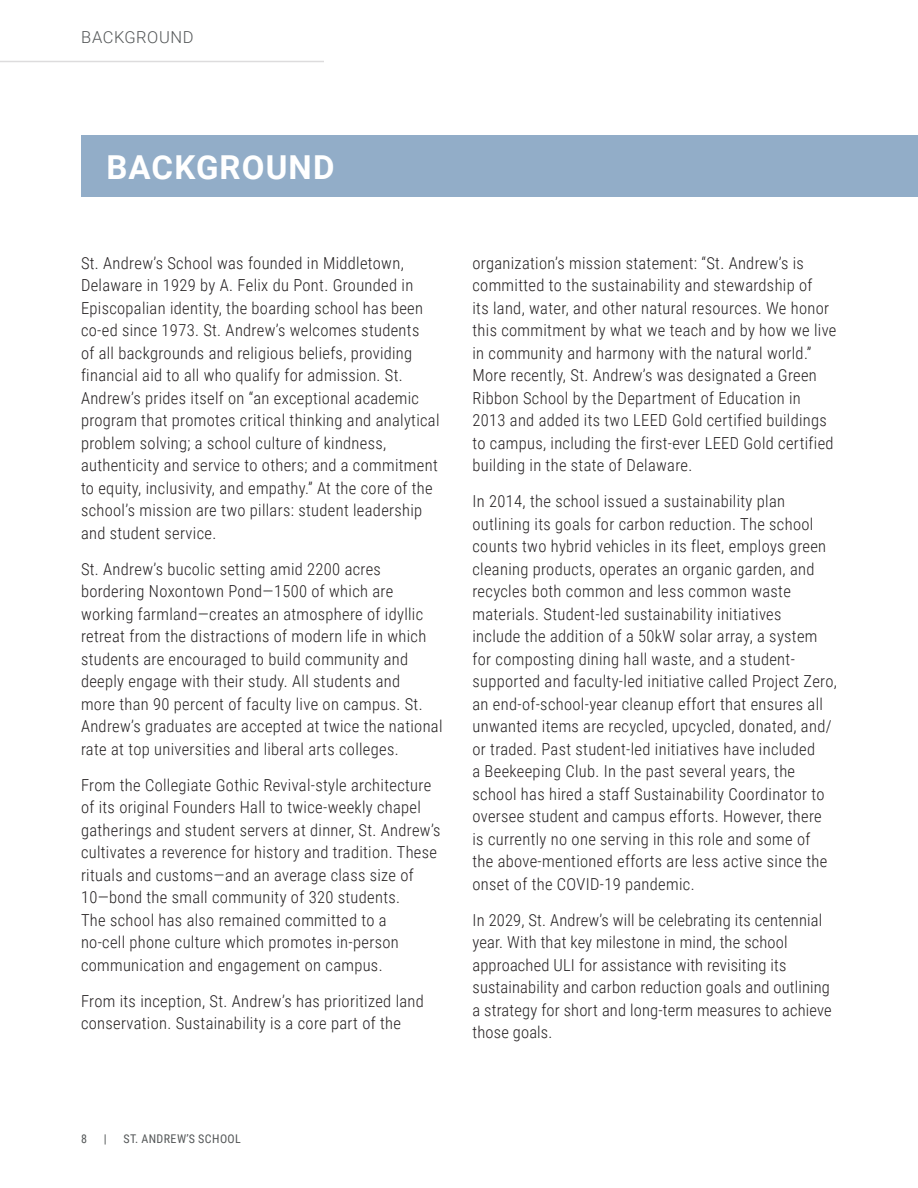
<style>
.page{position:relative;width:918px;height:1188px;background:#fff}
.page>*{position:absolute;margin:0;border:0;box-sizing:border-box;transform-origin:0 0}
.t1{font:700 33px "Roboto";letter-spacing:.035em;color:#fff}
.BODY_TXT{font:300 16.5px/22.5px "Roboto Condensed";letter-spacing:.02em;color:#231f20}
.Section_Heading{font:300 16.5px "Roboto";letter-spacing:.035em;color:#545758}
.t2{font:12px "Roboto Condensed";letter-spacing:.035em;color:#545758}
</style>
<div class="page">
<div style="left:81px;top:136px;width:837px;height:61px;background:#92adc8"></div>
<hr style="left:0;top:61px;width:324px;height:1px;background:#dddcdd">
<p class="Section_Heading" style="left:81px;top:26px;width:114px">BACKGROUND</p>
<h1 class="t1" style="left:106px;top:144px;width:230px">BACKGROUND</h1>
<p class="BODY_TXT" style="left:81px;top:251px;width:360px">St. Andrew’s School was founded in Middletown, Delaware in 1929 by A. Felix du Pont. Grounded in Episcopalian identity, the boarding school has been co-ed since 1973. St. Andrew’s welcomes students<br>of all backgrounds and religious beliefs, providing financial aid to all who qualify for admission. St.<br>Andrew’s prides itself on “an exceptional academic program that promotes critical thinking and analytical problem solving; a school culture of kindness, authenticity and service to others; and a commitment to equity, inclusivity, and empathy.” At the core of the school’s mission are two pillars: student leadership and student service.</p>
<p class="BODY_TXT" style="left:81px;top:557px;width:363px">St. Andrew’s bucolic setting amid 2200 acres bordering Noxontown Pond—1500 of which are working farmland—creates an atmosphere of idyllic retreat from the distractions of modern life in which students are encouraged to build community and deeply engage with their study. All students and<br>more than 90 percent of faculty live on campus. St.<br>Andrew’s graduates are accepted at twice the national rate at top universities and liberal arts colleges.</p>
<p class="BODY_TXT" style="left:81px;top:773px;width:361px">From the Collegiate Gothic Revival-style architecture of its original Founders Hall to twice-weekly chapel gatherings and student servers at dinner, St. Andrew’s cultivates a reverence for history and tradition. These rituals and customs—and an average class size of 10—bond the small community of 320 students.<br>The school has also remained committed to a<br>no-cell phone culture which promotes in-person communication and engagement on campus.</p>
<p class="BODY_TXT" style="left:81px;top:989px;width:344px">From its inception, St. Andrew’s has prioritized land conservation. Sustainability is a core part of the</p>
<p class="BODY_TXT" style="left:472px;top:251px;width:366px">organization’s mission statement: “St. Andrew’s is committed to the sustainability and stewardship of<br>its land, water, and other natural resources. We honor this commitment by what we teach and by how we live in community and harmony with the natural world.” More recently, St. Andrew’s was designated a Green Ribbon School by the Department of Education in 2013 and added its two LEED Gold certified buildings to campus, including the first-ever LEED Gold certified building in the state of Delaware.</p>
<p class="BODY_TXT" style="left:472px;top:490px;width:366px">In 2014, the school issued a sustainability plan outlining its goals for carbon reduction. The school counts two hybrid vehicles in its fleet, employs green cleaning products, operates an organic garden, and recycles both common and less common waste materials. Student-led sustainability initiatives<br>include the addition of a 50kW solar array, a system for composting dining hall waste, and a student&shy;supported and faculty-led initiative called Project Zero, an end-of-school-year cleanup effort that ensures all unwanted items are recycled, upcycled, donated, and/ or traded. Past student-led initiatives have included<br>a Beekeeping Club. In the past several years, the school has hired a staff Sustainability Coordinator to oversee student and campus efforts. However, there is currently no one serving in this role and some of<br>the above-mentioned efforts are less active since the onset of the COVID-19 pandemic.</p>
<p class="BODY_TXT" style="left:472px;top:908px;width:361px">In 2029, St. Andrew’s will be celebrating its centennial year. With that key milestone in mind, the school approached ULI for assistance with revisiting its sustainability and carbon reduction goals and outlining a strategy for short and long-term measures to achieve those goals.</p>
<p class="t2" style="left:81px;top:1130px;width:7px">8</p>
<p class="t2" style="left:104px;top:1130px;width:4px">|</p>
<p class="t2" style="left:123px;top:1130px;width:119px">ST. ANDREW’S SCHOOL</p>
</div>
